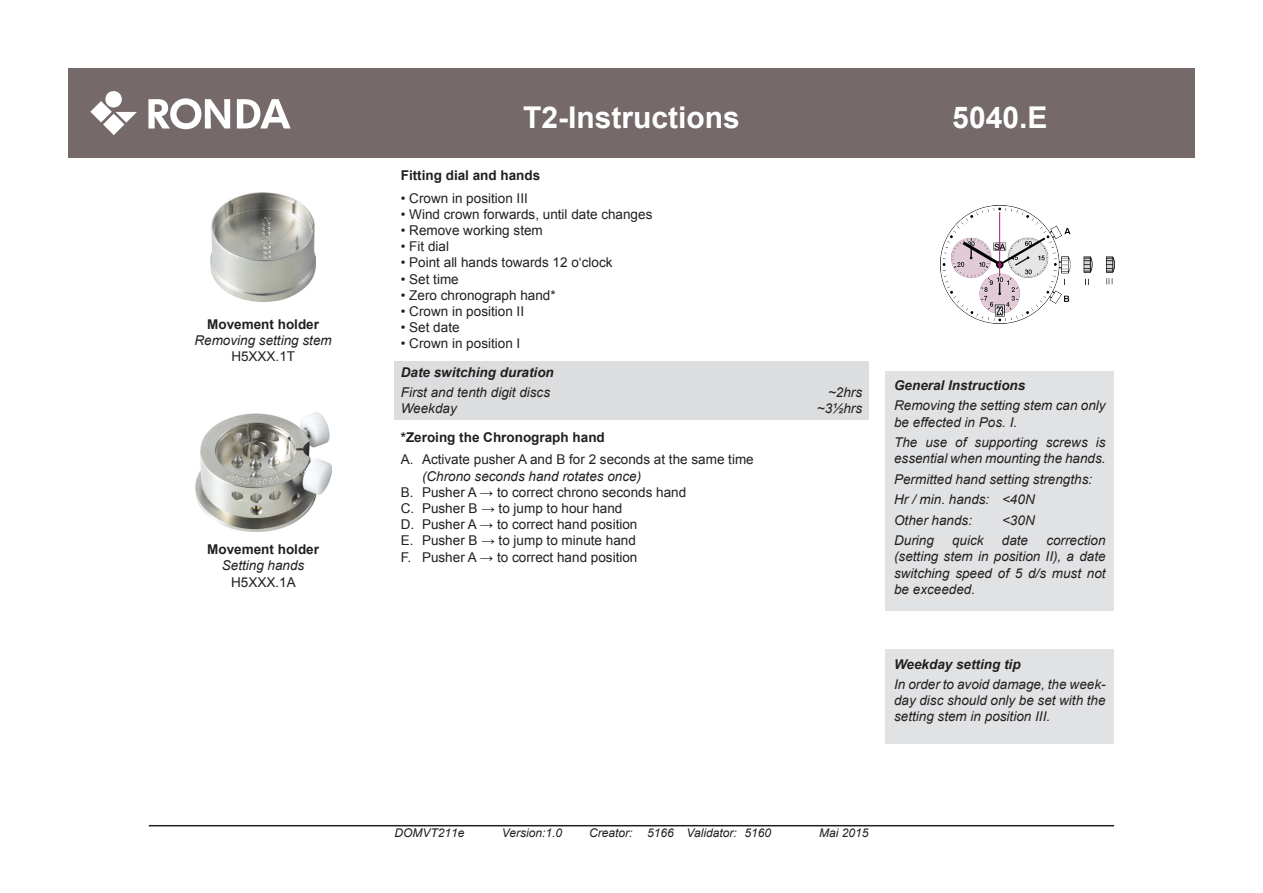
<style>
.page{position:relative;width:1263px;height:893px;background:#fff}
.page>*{position:absolute;margin:0;border:0;box-sizing:border-box;transform-origin:0 0}
.t1{font:700 30px "Arial";color:#fff}
.t2{font:italic 13.5px/16.2px "Arial";color:#231f20}
.t3{font:13.5px/16.2px "Arial";color:#231f20}
.t4{font:700 13.5px/16.2px "Arial";color:#231f20;text-align:center}
.t5{font:italic 700 13.5px "Arial";color:#231f20}
.t6{font:italic 12px "Arial";color:#231f20}
.s1{font-weight:700;font-style:normal}
.s2{font-style:normal}
.s3{font-weight:400;font-style:italic}
.s4{font-weight:400}
.s5{font-weight:700}
.s6{font-style:italic}
.s7{font-style:inherit}
</style>
<div class="page">
<div style="left:68px;top:68px;width:1127px;height:89px;background:#76696a"></div>
<svg style="left:90px;top:91px;width:47px;height:44px"></svg>
<svg style="left:148px;top:98px;width:82px;height:31px"></svg>
<svg style="left:237px;top:99px;width:54px;height:29px"></svg>
<hr style="left:149px;top:825px;width:965px;height:1px;background:#231f20">
<div style="left:885px;top:372px;width:229px;height:239px;background:#e1e2e4"></div>
<img style="left:195px;top:413px;width:136px;height:118px">
<img style="left:211px;top:192px;width:104px;height:109px">
<div style="left:885px;top:649px;width:229px;height:94px;background:#e1e2e4"></div>
<img style="left:941px;top:205px;width:173px;height:119px">
<div style="left:394px;top:361px;width:474px;height:58px;background:#dcdddf"></div>
<p class="t2" style="left:194px;top:316px;width:139px;text-align:center"><span class="s1">Movement holder<br></span>Removing setting stem<br><span class="s2">H5XXX.1T</span></p>
<p class="t4" style="left:207px;top:542px;width:113px">Movement holder<br><span class="s3">Setting hands<br></span><span class="s4">H5XXX.1A</span></p>
<h1 class="t1" style="left:523px;top:98px;width:218px">T2-Instructions</h1>
<p class="t1" style="left:952px;top:98px;width:97px">5040.E</p>
<p class="t4" style="left:401px;top:167px;width:141px">Fitting dial and hands</p>
<p class="t3" style="left:401px;top:190px;width:129px">• Crown in position III</p>
<p class="t3" style="left:401px;top:206px;width:253px">• Wind crown forwards, until date changes</p>
<p class="t3" style="left:401px;top:222px;width:144px">• Remove working stem</p>
<p class="t3" style="left:401px;top:238px;width:50px">• Fit dial</p>
<p class="t3" style="left:401px;top:255px;width:213px">• Point all hands towards 12 o‘clock</p>
<p class="t3" style="left:401px;top:271px;width:60px">• Set time</p>
<p class="t3" style="left:401px;top:287px;width:156px">• Zero chronograph hand*</p>
<p class="t3" style="left:401px;top:303px;width:125px">• Crown in position II</p>
<p class="t3" style="left:401px;top:319px;width:60px">• Set date</p>
<p class="t3" style="left:401px;top:336px;width:121px">• Crown in position I</p>
<p class="t2" style="left:401px;top:363px;width:155px;line-height:19.4px"><span class="s5">Date switching duration<br></span>First and tenth digit discs</p>
<p class="t2" style="left:828px;top:384px;width:36px">~2hrs</p>
<p class="t2" style="left:401px;top:400px;width:58px">Weekday</p>
<p class="t2" style="left:817px;top:400px;width:47px">~3½hrs</p>
<p class="t3" style="left:401px;top:426px;width:354px;line-height:22.5px"><span class="s5">*Zeroing the Chronograph hand<br></span>A. Activate pusher A and B for 2 seconds at the same time</p>
<p class="t3" style="left:401px;top:468px;width:287px;text-indent:21px"><span class="s6">(Chrono seconds hand rotates once)<br></span>B. Pusher A → to correct chrono seconds hand C. Pusher B → to jump to hour hand<br>D. Pusher A → to correct hand position<br>E. Pusher B → to jump to minute hand<br>F. Pusher A → to correct hand position</p>
<p class="t5" style="left:894px;top:376px;width:133px">General Instructions</p>
<p class="t2" style="left:894px;top:398px;width:213px">Removing the setting stem can only be effected in Pos. I.</p>
<p class="t2" style="left:894px;top:434px;width:213px">The use of supporting screws is essential when mounting the hands.</p>
<p class="t2" style="left:894px;top:469px;width:200px;line-height:20.4px">Permitted hand setting strengths:<br>Hr / min. hands: &lt;40N<br>Other hands:</p>
<p class="t2" style="left:1002px;top:512px;width:34px">&lt;30N</p>
<p class="t2" style="left:894px;top:532px;width:213px;text-align:justify;text-indent:152px">correction (setting stem in position II), a date switching speed of 5 d/s must not be exceeded.</p>
<p class="t2" style="left:894px;top:532px;width:41px">During</p>
<p class="t2" style="left:952px;top:532px;width:33px">quick</p>
<p class="t2" style="left:1002px;top:532px;width:28px">date</p>
<p class="t2" style="left:894px;top:654px;width:213px;line-height:20.4px"><span class="s5">Weekday setting tip<br></span>In order to avoid damage, the week-</p>
<p class="t2" style="left:894px;top:692px;width:213px">day disc should only be set with the setting stem in position III.</p>
<p class="t6" style="left:394px;top:825px;width:72px">DOMVT<span class="s7">211e</span></p>
<p class="t6" style="left:502px;top:825px;width:45px">Version:</p>
<p class="t6" style="left:589px;top:825px;width:183px">Creator: 5166 Validator: 5160</p>
<p class="t6" style="left:819px;top:825px;width:51px">Mai 2015</p>
</div>
